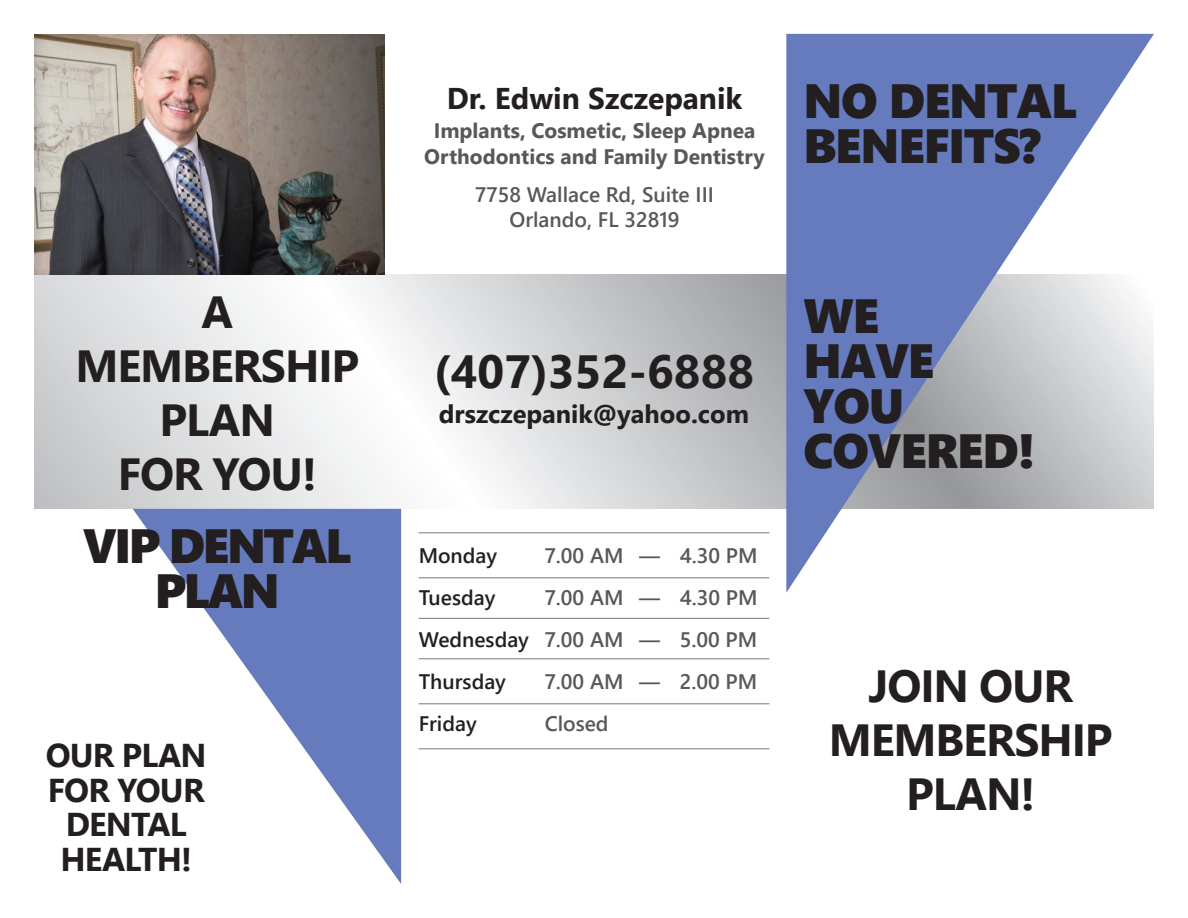
<style>
.page{position:relative;width:1188px;height:918px;background:#fff}
.page>*{position:absolute;margin:0;border:0;box-sizing:border-box;transform-origin:0 0}
.t1{font:48px/45px "Segoe UI Black";letter-spacing:-.025em;color:#231f20}
.t2{font:700 46.5px "Segoe UI";color:#231f20}
.t3{font:700 45px/54px "Segoe UI";letter-spacing:-.025em;color:#231f20;text-align:center}
.t4{font:700 33px/34.5px "Segoe UI";letter-spacing:-.025em;color:#231f20;text-align:center}
.t5{font:700 30px "Segoe UI";color:#231f20}
.t6{font:700 25.5px "Segoe UI";color:#231f20}
.t7{font:600 21px/42.2px "Segoe UI";color:#57585a;text-align:center}
.t8{font:700 21px/25.2px "Segoe UI";color:#57585a;text-align:center}
.t9{font:600 21px "Segoe UI";color:#231f20}
.s1{color:#231f20}
</style>
<div class="page">
<svg style="left:35px;top:275px;width:751px;height:234px"></svg>
<hr style="left:419px;top:577px;width:350px;height:1px;background:#76787b">
<hr style="left:419px;top:532px;width:350px;height:1px;background:#76787b">
<hr style="left:419px;top:618px;width:350px;height:1px;background:#76787b">
<hr style="left:419px;top:658px;width:350px;height:1px;background:#76787b">
<hr style="left:419px;top:703px;width:350px;height:1px;background:#76787b">
<hr style="left:419px;top:748px;width:350px;height:1px;background:#76787b">
<svg style="left:786px;top:34px;width:368px;height:559px"></svg>
<svg style="left:133px;top:509px;width:268px;height:375px"></svg>
<img style="left:35px;top:34px;width:350px;height:240px">
<h3 class="t3" style="left:75px;top:285px;width:285px">A<br>MEMBERSHIP<br>PLAN<br>FOR YOU!</h3>
<h1 class="t1" style="left:155px;top:521px;width:79px;text-indent:-71px">VIP DENTAL<br>PLAN</h1>
<h3 class="t4" style="left:46px;top:738px;width:162px">OUR PLAN<br>FOR YOUR<br>DENTAL<br>HEALTH!</h3>
<h3 class="t5" style="left:447px;top:74px;width:297px">Dr. Edwin Szczepanik</h3>
<p class="t8" style="left:424px;top:118px;width:342px">Implants, Cosmetic, Sleep Apnea<br>Orthodontics and Family Dentistry</p>
<p class="t7" style="left:475px;top:181px;width:240px;line-height:25.2px">7758 Wallace Rd, Suite III<br>Orlando, FL 32819</p>
<h2 class="t2" style="left:434px;top:334px;width:322px">(407)352-6888</h2>
<p class="t6" style="left:439px;top:393px;width:312px">drszczepanik@yahoo.com</p>
<p class="t9" style="left:419px;top:538px;width:80px">Monday</p>
<p class="t7" style="left:545px;top:534px;width:214px">7.00 AM — 4.30 PM</p>
<p class="t9" style="left:419px;top:580px;width:78px">Tuesday</p>
<p class="t7" style="left:419px;top:576px;width:340px;text-align:justify;text-indent:126px">7.00 AM — 4.30 PM <span class="s1">Wednesday</span> 7.00 AM — 5.00 PM <span class="s1">Thursday</span></p>
<p class="t7" style="left:545px;top:660px;width:214px">7.00 AM — 2.00 PM</p>
<p class="t9" style="left:419px;top:707px;width:60px">Friday</p>
<p class="t7" style="left:545px;top:703px;width:65px">Closed</p>
<h1 class="t1" style="left:803px;top:75px;width:275px">NO DENTAL<br>BENEFITS?</h1>
<h1 class="t1" style="left:803px;top:291px;width:233px">WE<br>HAVE<br>YOU<br>COVERED!</h1>
<h3 class="t3" style="left:829px;top:659px;width:285px">JOIN OUR<br>MEMBERSHIP<br>PLAN!</h3>
</div>
